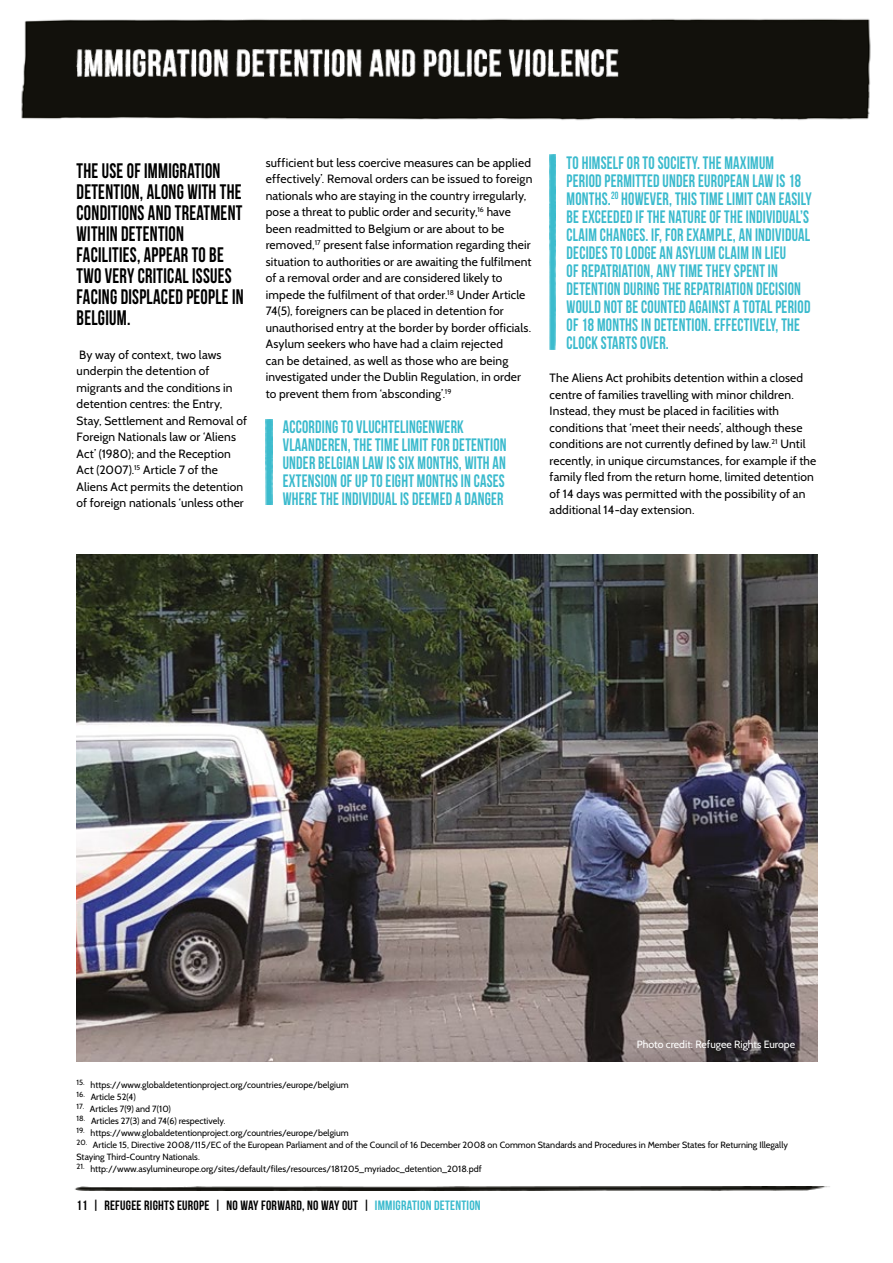
<style>
.page{position:relative;width:893px;height:1263px;background:#fff}
.page>*{position:absolute;margin:0;border:0;box-sizing:border-box;transform-origin:0 0}
.t1{font:700 21px/21px "Bebas Neue";letter-spacing:.015em;color:#000;scale:.88 1}
.t2{font:18px/18px "Bebas Neue";letter-spacing:.015em;color:#3abacd;scale:.88 1}
.t3{font:700 13.5px "Bebas Neue";letter-spacing:.02em;color:#000}
.t4{font:12px/16.5px "Cabin";letter-spacing:.01em;color:#000}
.t5{font:10.5px "Cabin";color:#fff}
.t6{font:9px/12px "Cabin";color:#000}
.s1{color:#3abacd}
</style>
<div class="page">
<img style="left:75px;top:1186px;width:755px;height:4px">
<img style="left:266px;top:420px;width:6px;height:85px">
<img style="left:77px;top:555px;width:740px;height:507px">
<img style="left:21px;top:18px;width:850px;height:103px">
<img style="left:77px;top:50px;width:541px;height:27px">
<img style="left:550px;top:155px;width:6px;height:194px">
<h1 class="t1" style="left:77px;top:160px;width:192px">THE USE OF IMMIGRATION<br>DETENTION, ALONG WITH THE<br>CONDITIONS AND TREATMENT<br>WITHIN DETENTION<br>FACILITIES, APPEAR TO BE<br>TWO VERY CRITICAL ISSUES<br>FACING DISPLACED PEOPLE IN<br>BELGIUM.</h1>
<p class="t4" style="left:77px;top:346px;width:172px">By way of context, two laws underpin the detention of migrants and the conditions in detention centres: the Entry,<br>Stay, Settlement and Removal of<br>Foreign Nationals law or ‘Aliens<br>Act’ (1980); and the Reception<br>Act (2007).<sup>15</sup> Article 7 of the<br>Aliens Act permits the detention of foreign nationals ‘unless other</p>
<p class="t4" style="left:266px;top:154px;width:268px">sufficient but less coercive measures can be applied effectively’. Removal orders can be issued to foreign nationals who are staying in the country irregularly, pose a threat to public order and security,<sup>16</sup> have been readmitted to Belgium or are about to be removed,<sup>17</sup> present false information regarding their situation to authorities or are awaiting the fulfilment of a removal order and are considered likely to impede the fulfilment of that order.<sup>18</sup> Under Article 74(5), foreigners can be placed in detention for unauthorised entry at the border by border officials.<br>Asylum seekers who have had a claim rejected<br>can be detained, as well as those who are being investigated under the Dublin Regulation, in order to prevent them from ‘absconding’.<sup>19</sup></p>
<h2 class="t2" style="left:283px;top:417px;width:256px">ACCORDING TO VLUCHTELINGENWERK VLAANDEREN, THE TIME LIMIT FOR DETENTION UNDER BELGIAN LAW IS SIX MONTHS, WITH AN EXTENSION OF UP TO EIGHT MONTHS IN CASES WHERE THE INDIVIDUAL IS DEEMED A DANGER</h2>
<p class="t2" style="left:567px;top:153px;width:280px">TO HIMSELF OR TO SOCIETY. THE MAXIMUM PERIOD PERMITTED UNDER EUROPEAN LAW IS 18<br>MONTHS.<sup>20</sup> HOWEVER, THIS TIME LIMIT CAN EASILY BE EXCEEDED IF THE NATURE OF THE INDIVIDUAL’S CLAIM CHANGES. IF, FOR EXAMPLE, AN INDIVIDUAL DECIDES TO LODGE AN ASYLUM CLAIM IN LIEU<br>OF REPATRIATION, ANY TIME THEY SPENT IN DETENTION DURING THE REPATRIATION DECISION WOULD NOT BE COUNTED AGAINST A TOTAL PERIOD OF 18 MONTHS IN DETENTION. EFFECTIVELY, THE CLOCK STARTS OVER.</p>
<p class="t4" style="left:550px;top:370px;width:268px">The Aliens Act prohibits detention within a closed centre of families travelling with minor children.<br>Instead, they must be placed in facilities with conditions that ‘meet their needs’, although these conditions are not currently defined by law.<sup>21</sup> Until recently, in unique circumstances, for example if the family fled from the return home, limited detention of 14 days was permitted with the possibility of an additional 14-day extension.</p>
<p class="t5" style="left:637px;top:1038px;width:160px">Photo credit: Refugee Rights Europe</p>
<p class="t6" style="left:77px;top:1078px;width:274px"><sup>15.</sup> https://www.globaldetentionproject.org/countries/europe/belgium</p>
<p class="t6" style="left:77px;top:1090px;width:61px"><sup>16.</sup> Article 52(4)</p>
<p class="t6" style="left:77px;top:1102px;width:96px"><sup>17.</sup> Articles 7(9) and 7(10)</p>
<p class="t6" style="left:77px;top:1114px;width:151px"><sup>18.</sup> Articles 27(3) and 74(6) respectively.</p>
<p class="t6" style="left:77px;top:1126px;width:274px"><sup>19.</sup> https://www.globaldetentionproject.org/countries/europe/belgium</p>
<p class="t6" style="left:77px;top:1138px;width:713px"><sup>20.</sup> Article 15, Directive 2008/115/EC of the European Parliament and of the Council of 16 December 2008 on Common Standards and Procedures in Member States for Returning Illegally<br>Staying Third-Country Nationals.</p>
<p class="t6" style="left:77px;top:1162px;width:407px"><sup>21.</sup> http://www.asylumineurope.org/sites/default/files/resources/181205_myriadoc_detention_2018.pdf</p>
<p class="t3" style="left:77px;top:1197px;width:406px">11 | REFUGEE RIGHTS EUROPE | NO WAY FORWARD, NO WAY OUT | <span class="s1">IMMIGRATION DETENTION</span></p>
</div>
